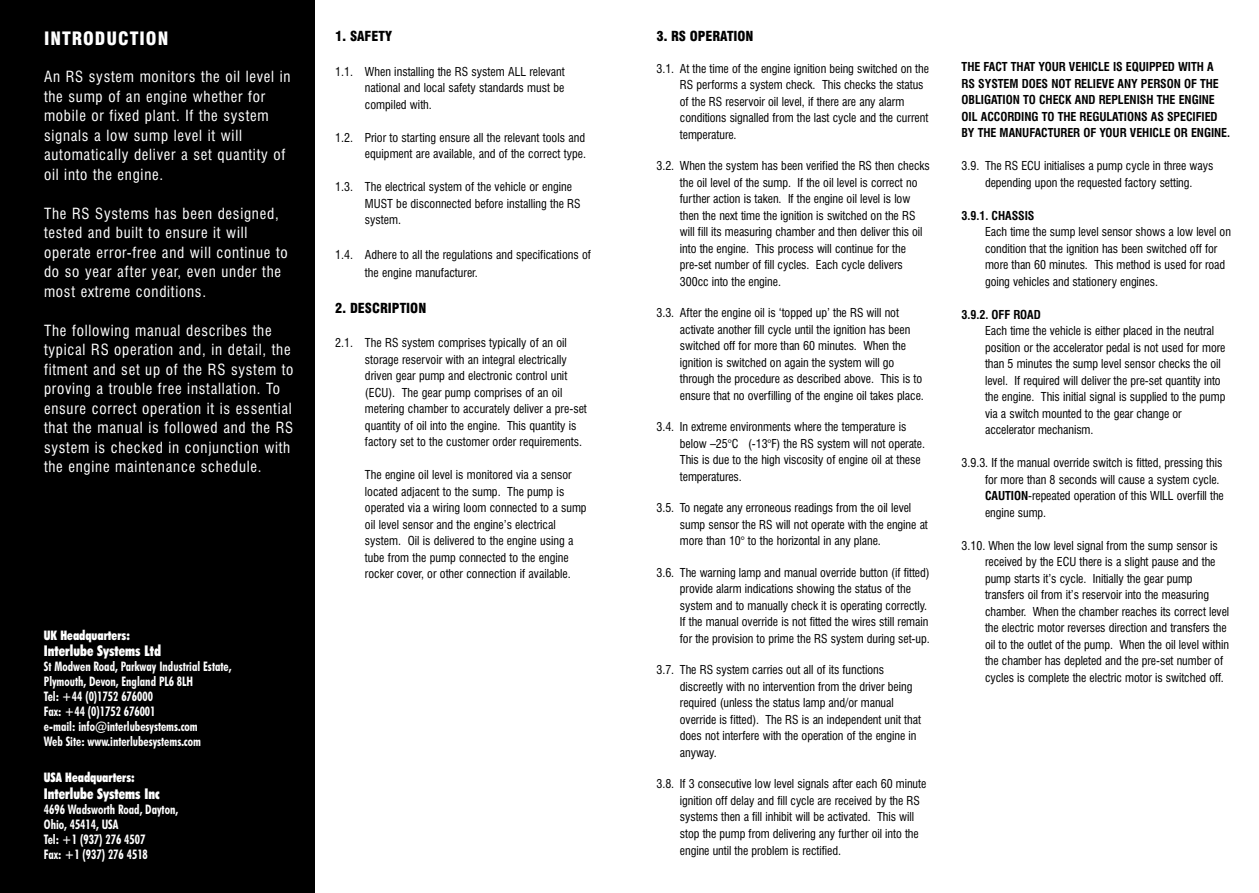
<style>
.page{position:relative;width:1259px;height:893px;background:#fff}
.page>*{position:absolute;margin:0;border:0;box-sizing:border-box;transform-origin:0 0}
.t1{font:900 condensed 18px "Swiss 721 BT";letter-spacing:.055em;color:#fff}
.t2{font:condensed 15px/19.5px "Swiss 721 BT";letter-spacing:.05em;color:#fff}
.t3{font:900 condensed 14.85px "Futura BT";color:#fff;scale:.91 1}
.t4{font:900 condensed 13.5px "Swiss 721 BT";color:#000}
.t5{font:700 condensed 13.2px/15px "Futura BT";color:#fff;scale:.91 1}
.t6{font:900 condensed 13.2px "Futura BT";color:#fff;scale:.91 1}
.t7{font:condensed 12px/16.5px "Swiss 721 BT";letter-spacing:-.005em;color:#000}
.t8{font:700 condensed 12px/16.5px "Swiss 721 BT";letter-spacing:-.005em;color:#000}
.s1{font-weight:700}
</style>
<div class="page">
<div style="left:0;top:0;width:315px;height:893px;background:#000"></div>
<h1 class="t1" style="left:44px;top:31px;width:126px">INTRODUCTION</h1>
<p class="t2" style="left:44px;top:68px;width:248px">An RS system monitors the oil level in the sump of an engine whether for mobile or fixed plant. If the system signals a low sump level it will automatically deliver a set quantity of oil into the engine.</p>
<p class="t2" style="left:44px;top:205px;width:245px">The RS Systems has been designed, tested and built to ensure it will operate error-free and will continue to do so year after year, even under the most extreme conditions.</p>
<p class="t2" style="left:44px;top:322px;width:251px">The following manual describes the typical RS operation and, in detail, the fitment and set up of the RS system to proving a trouble free installation. To ensure correct operation it is essential that the manual is followed and the RS system is checked in conjunction with the engine maintenance schedule.</p>
<p class="t6" style="left:44px;top:629px;width:96px">UK Headquarters:</p>
<p class="t3" style="left:44px;top:644px;width:130px">Interlube Systems Ltd</p>
<p class="t5" style="left:44px;top:660px;width:207px">St Modwen Road, Parkway Industrial Estate, Plymouth, Devon, England PL6 8LH<br>Tel: +44 (0)1752 676000<br>Fax: +44 (0)1752 676001<br>e-mail: info@interlubesystems.com<br>Web Site: www.interlubesystems.com</p>
<p class="t6" style="left:44px;top:772px;width:101px">USA Headquarters:</p>
<p class="t3" style="left:44px;top:787px;width:129px">Interlube Systems Inc</p>
<p class="t5" style="left:44px;top:802px;width:149px">4696 Wadsworth Road, Dayton,<br>Ohio, 45414, USA<br>Tel: +1 (937) 276 4507<br>Fax: +1 (937) 276 4518</p>
<p class="t4" style="left:335px;top:31px;width:58px">1. SAFETY</p>
<p class="t7" style="left:365px;top:64px;width:201px;text-align:justify;text-indent:-30px">1.1. When installing the RS system ALL relevant national and local safety standards must be compiled with.</p>
<p class="t7" style="left:335px;top:130px;width:252px;text-align:right">1.2. Prior to starting ensure all the relevant tools and equipment are available, and of the correct type.</p>
<p class="t7" style="left:365px;top:180px;width:217px;text-indent:-30px">1.3. The electrical system of the vehicle or engine<br>MUST be disconnected before installing the RS system.</p>
<p class="t7" style="left:365px;top:247px;width:227px;line-height:18px;text-indent:-30px">1.4. Adhere to all the regulations and specifications of the engine manufacturer.</p>
<p class="t4" style="left:335px;top:303px;width:93px">2. DESCRIPTION</p>
<p class="t7" style="left:365px;top:336px;width:223px;text-indent:-30px">2.1. The RS system comprises typically of an oil storage reservoir with an integral electrically driven gear pump and electronic control unit (ECU). The gear pump comprises of an oil metering chamber to accurately deliver a pre-set quantity of oil into the engine. This quantity is factory set to the customer order requirements.</p>
<p class="t7" style="left:365px;top:468px;width:223px">The engine oil level is monitored via a sensor located adjacent to the sump. The pump is operated via a wiring loom connected to a sump oil level sensor and the engine’s electrical system. Oil is delivered to the engine using a tube from the pump connected to the engine rocker cover, or other connection if available.</p>
<p class="t4" style="left:656px;top:31px;width:98px">3. RS OPERATION</p>
<p class="t7" style="left:680px;top:61px;width:251px;text-indent:-23px">3.1. At the time of the engine ignition being switched on the RS performs a system check. This checks the status of the RS reservoir oil level, if there are any alarm conditions signalled from the last cycle and the current temperature.</p>
<p class="t7" style="left:680px;top:159px;width:251px;text-indent:-23px">3.2. When the system has been verified the RS then checks the oil level of the sump. If the oil level is correct no further action is taken. If the engine oil level is low then the next time the ignition is switched on the RS will fill its measuring chamber and then deliver this oil into the engine. This process will continue for the pre-set number of fill cycles. Each cycle delivers 300cc into the engine.</p>
<p class="t7" style="left:680px;top:306px;width:245px;text-indent:-23px">3.3. After the engine oil is ‘topped up’ the RS will not activate another fill cycle until the ignition has been switched off for more than 60 minutes. When the ignition is switched on again the system will go through the procedure as described above. This is to ensure that no overfilling of the engine oil takes place.</p>
<p class="t7" style="left:680px;top:420px;width:247px;text-indent:-23px">3.4. In extreme environments where the temperature is below –25°C (-13°F) the RS system will not operate.<br>This is due to the high viscosity of engine oil at these temperatures.</p>
<p class="t7" style="left:680px;top:501px;width:249px;text-indent:-23px">3.5. To negate any erroneous readings from the oil level sump sensor the RS will not operate with the engine at more than 10° to the horizontal in any plane.</p>
<p class="t7" style="left:680px;top:565px;width:251px;text-indent:-23px">3.6. The warning lamp and manual override button (if fitted) provide alarm indications showing the status of the system and to manually check it is operating correctly.<br>If the manual override is not fitted the wires still remain for the provision to prime the RS system during set-up.</p>
<p class="t7" style="left:680px;top:663px;width:242px;text-indent:-23px">3.7. The RS system carries out all of its functions discreetly with no intervention from the driver being required (unless the status lamp and/or manual override is fitted). The RS is an independent unit that does not interfere with the operation of the engine in anyway.</p>
<p class="t7" style="left:680px;top:777px;width:248px;text-indent:-23px">3.8. If 3 consecutive low level signals after each 60 minute ignition off delay and fill cycle are received by the RS systems then a fill inhibit will be activated. This will stop the pump from delivering any further oil into the engine until the problem is rectified.</p>
<p class="t8" style="left:961px;top:60px;width:270px">THE FACT THAT YOUR VEHICLE IS EQUIPPED WITH A RS SYSTEM DOES NOT RELIEVE ANY PERSON OF THE OBLIGATION TO CHECK AND REPLENISH THE ENGINE OIL ACCORDING TO THE REGULATIONS AS SPECIFIED BY THE MANUFACTURER OF YOUR VEHICLE OR ENGINE.</p>
<p class="t7" style="left:961px;top:159px;width:253px;text-align:center">3.9. The RS ECU initialises a pump cycle in three ways depending upon the requested factory setting.</p>
<p class="t8" style="left:961px;top:208px;width:74px">3.9.1. CHASSIS</p>
<p class="t7" style="left:985px;top:225px;width:247px">Each time the sump level sensor shows a low level on condition that the ignition has been switched off for more than 60 minutes. This method is used for road going vehicles and stationery engines.</p>
<p class="t8" style="left:961px;top:307px;width:81px">3.9.2. OFF ROAD</p>
<p class="t7" style="left:985px;top:324px;width:242px">Each time the vehicle is either placed in the neutral position or the accelerator pedal is not used for more than 5 minutes the sump level sensor checks the oil level. If required will deliver the pre-set quantity into the engine. This initial signal is supplied to the pump via a switch mounted to the gear change or accelerator mechanism.</p>
<p class="t7" style="left:985px;top:456px;width:240px;text-indent:-23px">3.9.3. If the manual override switch is fitted, pressing this for more than 8 seconds will cause a system cycle.<br><span class="s1">CAUTION</span>-repeated operation of this WILL overfill the engine sump.</p>
<p class="t7" style="left:985px;top:538px;width:246px;text-indent:-23px">3.10. When the low level signal from the sump sensor is received by the ECU there is a slight pause and the pump starts it’s cycle. Initially the gear pump transfers oil from it’s reservoir into the measuring chamber. When the chamber reaches its correct level the electric motor reverses direction and transfers the oil to the outlet of the pump. When the oil level within the chamber has depleted and the pre-set number of cycles is complete the electric motor is switched off.</p>
</div>
